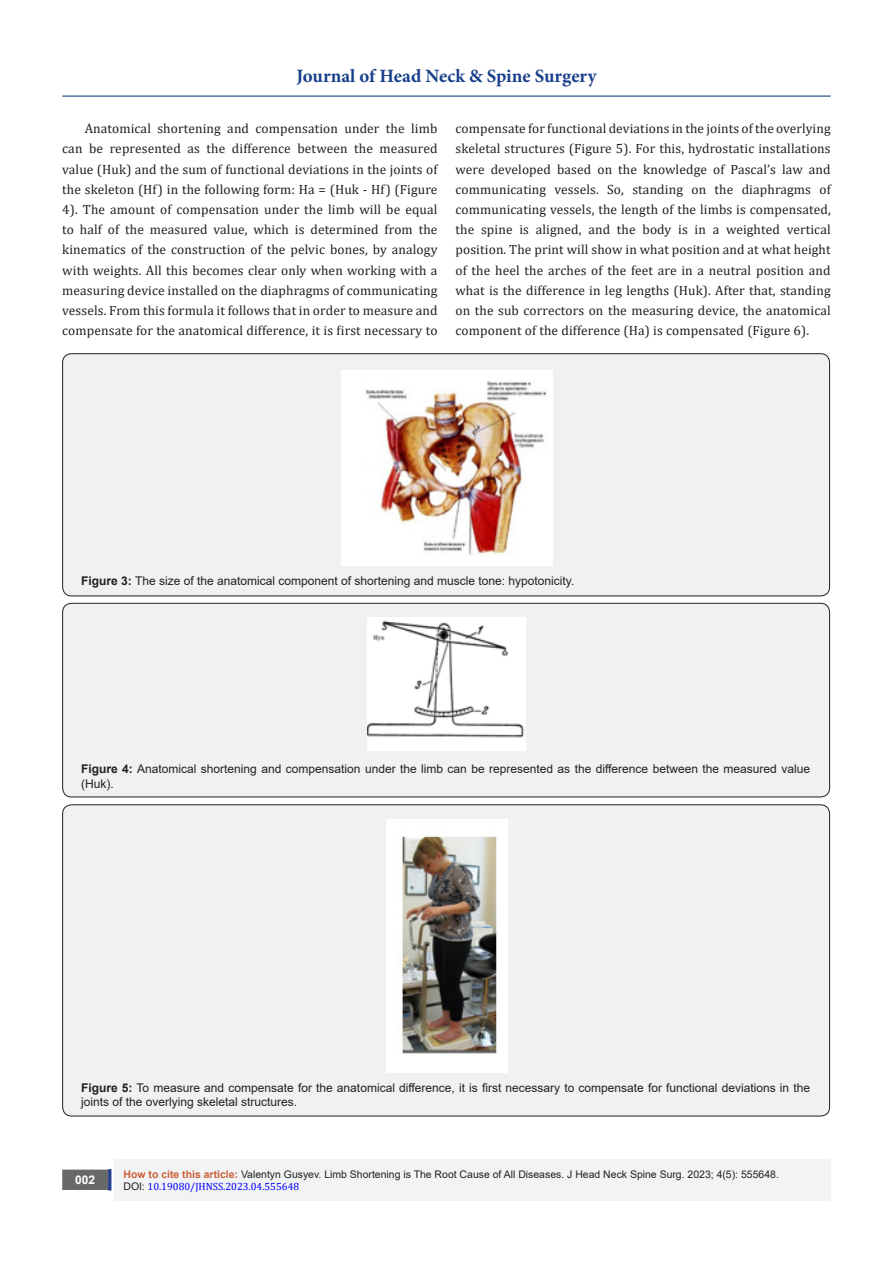
<style>
.page{position:relative;width:893px;height:1263px;background:#fff}
.page>*{position:absolute;margin:0;border:0;box-sizing:border-box;transform-origin:0 0}
.t1{font:700 18.9px "Minion Pro";color:#183f89}
.t2{font:13.5px/20.1px "Cambria";letter-spacing:.01em;color:#231f20;text-align:justify}
.t3{font:12px/14.4px "Arial";color:#231f20}
.t4{font:700 12px "Arial";color:#fff}
.t5{font:10.5px "Arial";color:#231f20}
.t6{font:10.5px "Cambria";color:#00f}
.s1{font-weight:700}
.s2{font-weight:700;color:#ca5f37}
.s3{font-family:"Arial";color:#231f20}
</style>
<div class="page">
<div style="left:115px;top:1160px;width:716px;height:41px;background:#f2f3f4"></div>
<div style="left:63px;top:1170px;width:44px;height:19px;background:#68676a"></div>
<div style="left:62px;top:1169px;width:46px;height:21px;border:2px solid #68676a"></div>
<div style="left:108px;top:1169px;width:3px;height:21px;background:#253f8e;border:2px solid #253f8e"></div>
<hr style="left:62px;top:96px;width:769px;height:1px;background:#183f89">
<div style="left:63px;top:354px;width:767px;height:242px;background:#f0f1f2;border-radius:9px"></div>
<div style="left:62px;top:353px;width:768px;height:243px;border:1px solid #231f20;border-radius:9px"></div>
<img style="left:341px;top:371px;width:211px;height:195px">
<div style="left:63px;top:603px;width:767px;height:194px;background:#f0f1f2;border-radius:9px"></div>
<div style="left:62px;top:603px;width:768px;height:194px;border:1px solid #231f20;border-radius:9px"></div>
<img style="left:368px;top:617px;width:158px;height:134px">
<div style="left:63px;top:805px;width:767px;height:311px;background:#f0f1f2;border-radius:9px"></div>
<img style="left:386px;top:819px;width:121px;height:254px">
<h1 class="t1" style="left:297px;top:63px;width:301px">Journal of Head Neck &amp; Spine Surgery</h1>
<p class="t2" style="left:62px;top:119px;width:377px;text-indent:22px">Anatomical shortening and compensation under the limb can be represented as the difference between the measured value (Huk) and the sum of functional deviations in the joints of the skeleton (Hf) in the following form: Ha = (Huk - Hf) (Figure 4). The amount of compensation under the limb will be equal to half of the measured value, which is determined from the kinematics of the construction of the pelvic bones, by analogy with weights. All this becomes clear only when working with a measuring device installed on the diaphragms of communicating vessels. From this formula it follows that in order to measure and compensate for the anatomical difference, it is first necessary to</p>
<p class="t2" style="left:455px;top:119px;width:377px">compensate for functional deviations in the joints of the overlying skeletal structures (Figure 5). For this, hydrostatic installations were developed based on the knowledge of Pascal’s law and communicating vessels. So, standing on the diaphragms of communicating vessels, the length of the limbs is compensated, the spine is aligned, and the body is in a weighted vertical position. The print will show in what position and at what height of the heel the arches of the feet are in a neutral position and what is the difference in leg lengths (Huk). After that, standing on the sub correctors on the measuring device, the anatomical component of the difference (Ha) is compensated (Figure 6).</p>
<p class="t3" style="left:81px;top:573px;width:495px"><span class="s1">Figure 3:</span> The size of the anatomical component of shortening and muscle tone: hypotonicity.</p>
<p class="t3" style="left:81px;top:762px;width:730px"><span class="s1">Figure 4:</span> Anatomical shortening and compensation under the limb can be represented as the difference between the measured value (Huk).</p>
<p class="t3" style="left:81px;top:1080px;width:731px"><span class="s1">Figure 5:</span> To measure and compensate for the anatomical difference, it is first necessary to compensate for functional deviations in the joints of the overlying skeletal structures.</p>
<p class="t4" style="left:75px;top:1171px;width:22px">002</p>
<p class="t5" style="left:124px;top:1167px;width:657px"><span class="s2">How to cite this article:</span> Valentyn Gusyev. Limb Shortening is The Root Cause of All Diseases. J Head Neck Spine Surg. 2023; 4(5): 555648.</p>
<p class="t6" style="left:124px;top:1180px;width:177px"><span class="s3">DOI:</span> 10.19080/JHNSS.2023.04.555648</p>
</div>
